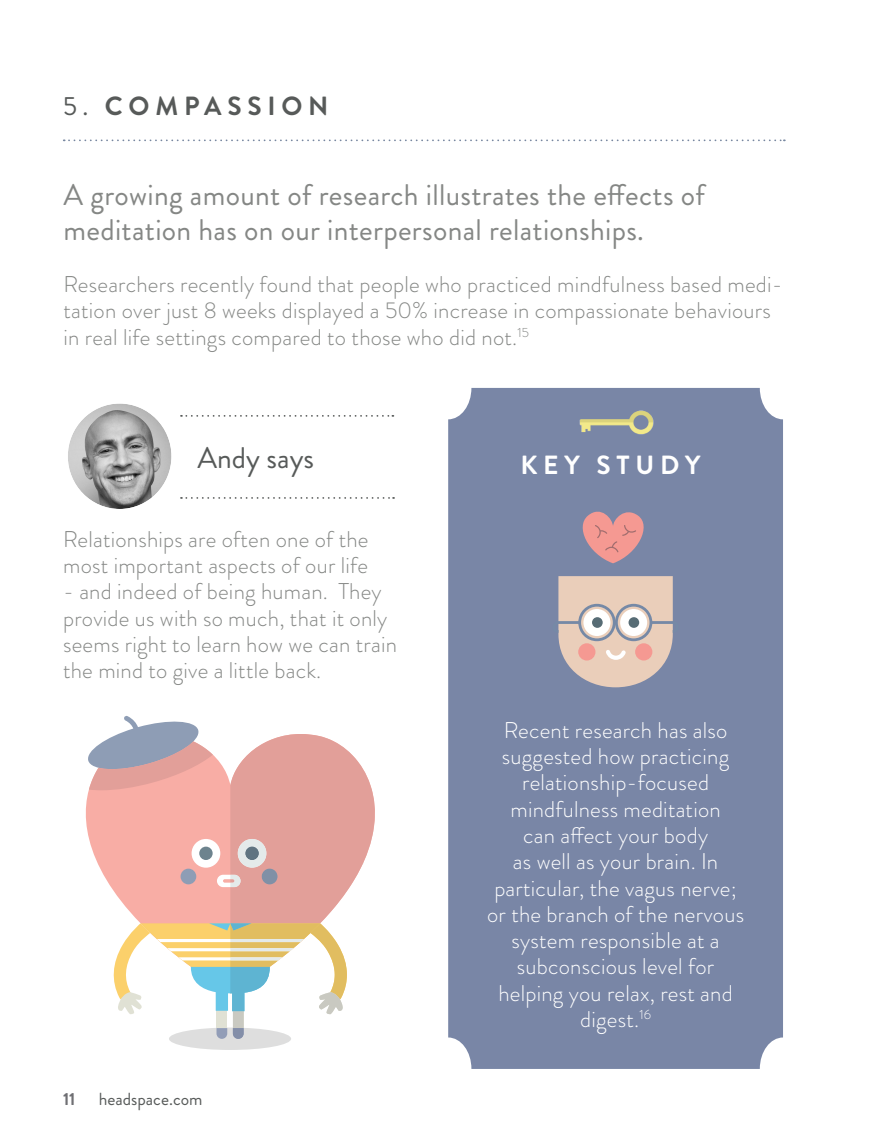
<style>
.page{position:relative;width:883px;height:1132px;background:#fff}
.page>*{position:absolute;margin:0;border:0;box-sizing:border-box;transform-origin:0 0}
.t1{font:29.75px/35px "Brandon Grotesque";letter-spacing:.01em;color:#858785}
.t2{font:29.75px "Brandon Grotesque";color:#575a59}
.t3{font:700 26.25px "Brandon Grotesque";letter-spacing:.22em;color:#575a59}
.t4{font:700 26.25px "Brandon Grotesque";letter-spacing:.22em;color:#fff}
.t5{font:300 22.75px/26.2px "Brandon Grotesque";letter-spacing:.01em;color:#858785}
.t6{font:300 22.75px/26.2px "Brandon Grotesque";letter-spacing:.01em;color:#fff;text-align:center}
.t7{font:17.5px "Brandon Grotesque";color:#575a59}
.t8{font:700 17.5px "Brandon Grotesque";color:#6f6f73}
.s1{font-weight:400}
</style>
<div class="page">
<div style="left:169px;top:1027px;width:122px;height:22px;background:#dedede;border-radius:50%"></div>
<div style="left:448px;top:388px;width:335px;height:680px;background:#7986a6"></div>
<img style="left:69px;top:404px;width:102px;height:104px">
<div style="left:63px;top:398px;width:114px;height:116px;border:5px solid #fff;border-radius:50%"></div>
<svg style="left:181px;top:415px;width:212px;height:1px"></svg>
<svg style="left:181px;top:497px;width:213px;height:1px"></svg>
<svg style="left:86px;top:716px;width:289px;height:322px"></svg>
<img style="left:574px;top:406px;width:83px;height:33px">
<svg style="left:64px;top:139px;width:721px;height:2px"></svg>
<svg style="left:575px;top:504px;width:77px;height:59px;background:#b48e9b"></svg>
<svg style="left:553px;top:576px;width:126px;height:111px;background:#cfc0ba"></svg>
<div style="left:578px;top:643px;width:17px;height:17px;background:#f59992;border-radius:50%"></div>
<div style="left:635px;top:643px;width:17px;height:17px;background:#f59992;border-radius:50%"></div>
<div style="left:592px;top:617px;width:11px;height:10px;background:#576c75;border-radius:50%"></div>
<div style="left:629px;top:617px;width:10px;height:10px;background:#576c75;border-radius:50%"></div>
<p class="t3" style="left:63px;top:88px;width:267px"><span class="s1">5.</span> COMPASSION</p>
<p class="t1" style="left:64px;top:177px;width:643px">A growing amount of research illustrates the effects of meditation has on our interpersonal relationships.</p>
<p class="t5" style="left:64px;top:271px;width:721px">Researchers recently found that people who practiced mindfulness based medi&shy;tation over just 8 weeks displayed a 50% increase in compassionate behaviours in real life settings compared to those who did not.<sup>15</sup></p>
<p class="t2" style="left:197px;top:437px;width:118px">Andy says</p>
<p class="t5" style="left:63px;top:525px;width:307px">Relationships are often one of the most important aspects of our life</p>
<p class="t5" style="left:63px;top:578px;width:335px">- and indeed of being human. They provide us with so much, that it only seems right to learn how we can train the mind to give a little back.</p>
<p class="t8" style="left:63px;top:1085px;width:14px">11</p>
<p class="t7" style="left:99px;top:1086px;width:105px">headspace.com</p>
<p class="t4" style="left:520px;top:447px;width:181px">KEY STUDY</p>
<p class="t6" style="left:487px;top:716px;width:259px">Recent research has also suggested how practicing relationship-focused mindfulness meditation<br>can affect your body<br>as well as your brain. In particular, the vagus nerve; or the branch of the nervous system responsible at a subconscious level for helping you relax, rest and digest.<sup>16</sup></p>
</div>
